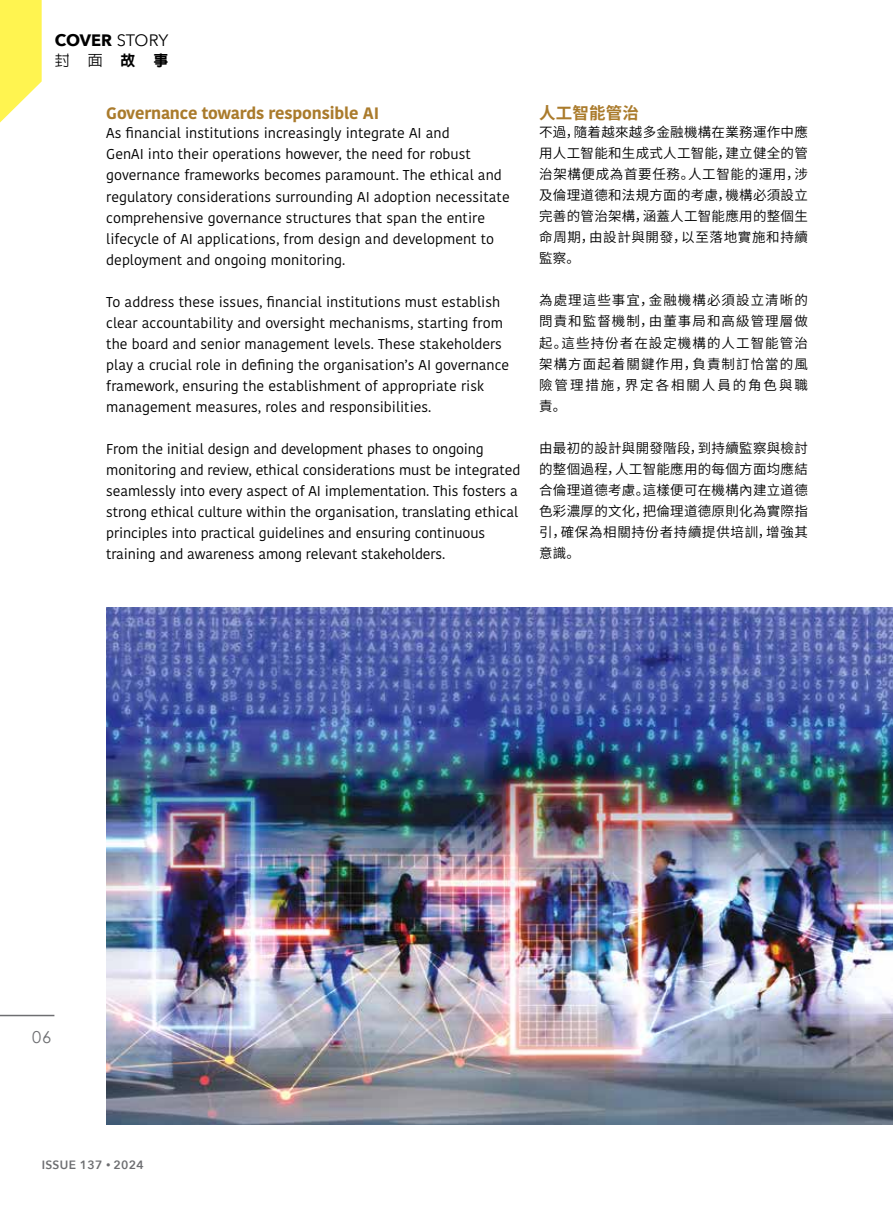
<style>
.page{position:relative;width:893px;height:1212px;background:#fff}
.page>*{position:absolute;margin:0;border:0;box-sizing:border-box;transform-origin:0 0}
.t1{font:700 16.5px "Kohinoor Bangla";letter-spacing:-.01em;color:#aa7b2c}
.t2{font:700 16.5px "Avenir Next";letter-spacing:-.005em;color:#000}
.t3{font:700 16.5px "Source Han Sans CN";letter-spacing:.01em;color:#aa7b2c}
.t4{font:16.5px "Century Gothic";color:#6d6e71}
.t5{font:500 15px "AR Hei B5";color:#000}
.t6{font:14.25px/21px "Kohinoor Bangla";color:#000}
.t7{font:13.5px/21px "Source Han Sans CN";letter-spacing:.05em;color:#000;text-align:justify}
.t8{font:600 12px "Avenir Next";letter-spacing:.03em;color:#6d6e71}
.s1{font-weight:400}
.s2{font-weight:800}
.s3{font-size:9px}
</style>
<div class="page">
<hr style="left:0;top:1015px;width:54px;height:1px;background:#6d6e71">
<svg style="left:0;top:0;width:42px;height:123px"></svg>
<img style="left:106px;top:607px;width:787px;height:518px">
<p class="t2" style="left:55px;top:26px;width:115px">COVER <span class="s1">STORY</span></p>
<p class="t5" style="left:55px;top:53px;width:115px">封面<span class="s2">故事</span></p>
<p class="t1" style="left:106px;top:99px;width:274px">Governance towards responsible AI</p>
<p class="t6" style="left:106px;top:123px;width:405px">As financial institutions increasingly integrate AI and<br>GenAI into their operations however, the need for robust governance frameworks becomes paramount. The ethical and regulatory considerations surrounding AI adoption necessitate comprehensive governance structures that span the entire lifecycle of AI applications, from design and development to deployment and ongoing monitoring.</p>
<p class="t6" style="left:106px;top:291px;width:404px">To address these issues, financial institutions must establish clear accountability and oversight mechanisms, starting from the board and senior management levels. These stakeholders play a crucial role in defining the organisation’s AI governance framework, ensuring the establishment of appropriate risk management measures, roles and responsibilities.</p>
<p class="t6" style="left:106px;top:438px;width:416px">From the initial design and development phases to ongoing monitoring and review, ethical considerations must be integrated seamlessly into every aspect of AI implementation. This fosters a strong ethical culture within the organisation, translating ethical principles into practical guidelines and ensuring continuous training and awareness among relevant stakeholders.</p>
<p class="t3" style="left:539px;top:104px;width:101px">人工智能管治</p>
<p class="t7" style="left:539px;top:122px;width:270px">不過，隨着越來越多金融機構在業務運作中應用人工智能和生成式人工智能，建立健全的管治架構便成為首要任務。人工智能的運用，涉及倫理道德和法規方面的考慮，機構必須設立完善的管治架構，涵蓋人工智能應用的整個生命周期，由設計與開發，以至落地實施和持續監察。</p>
<p class="t7" style="left:539px;top:290px;width:270px">為處理這些事宜，金融機構必須設立清晰的問責和監督機制，由董事局和高級管理層做起。這些持份者在設定機構的人工智能管治架構方面起着關鍵作用，負責制訂恰當的風險管理措施，界定各相關人員的角色與職責。</p>
<p class="t7" style="left:539px;top:437px;width:270px">由最初的設計與開發階段，到持續監察與檢討的整個過程，人工智能應用的每個方面均應結合倫理道德考慮。這樣便可在機構內建立道德色彩濃厚的文化，把倫理道德原則化為實際指引，確保為相關持份者持續提供培訓，增強其意識。</p>
<p class="t4" style="left:32px;top:1027px;width:21px">06</p>
<p class="t8" style="left:42px;top:1154px;width:104px">ISSUE 137 <span class="s3">•</span> 2024</p>
</div>
